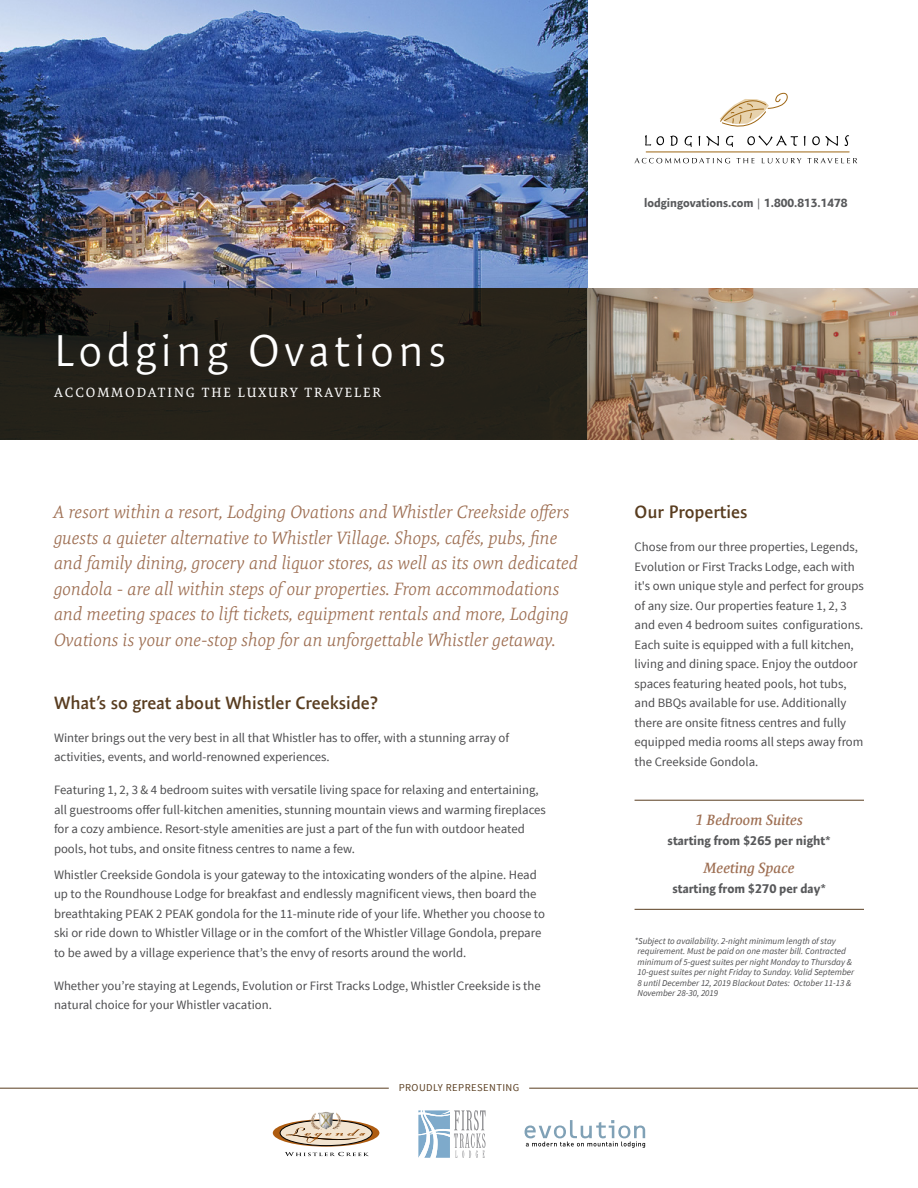
<style>
.page{position:relative;width:918px;height:1188px;background:#fff}
.page>*{position:absolute;margin:0;border:0;box-sizing:border-box;transform-origin:0 0}
.t1{font:300 45px "Expo Sans Pro";letter-spacing:.1em;color:#fff}
.t2{font:italic 300 18px/25.5px "Expo Serif Pro";color:#9e6f53}
.t3{font:600 18px "Expo Sans Pro";color:#593d20}
.t4{font:italic 600 15px "Expo Serif Pro";color:#9e6f53}
.t5{font:13.5px "Expo Serif Pro";letter-spacing:.14em;color:#fff}
.t6{font:12.75px/19.5px "Source Sans Pro";color:#4d4d4f}
.t7{font:700 12.75px "Expo Sans Pro";color:#58595b}
.t8{font:700 12px "Expo Sans Pro";color:#58595b}
.t9{font:10.5px "Source Sans Pro";letter-spacing:.04em;color:#593d20}
.t10{font:italic 9px/10.5px "Source Sans Pro";color:#4d4d4f}
.s1{font-weight:300}
</style>
<div class="page">
<img style="left:0;top:0;width:587px;height:288px">
<div style="left:0;top:288px;width:918px;height:152px;background:#262219"></div>
<img style="left:587px;top:288px;width:331px;height:152px">
<svg style="left:645px;top:135px;width:19px;height:11px"></svg>
<svg style="left:670px;top:136px;width:8px;height:10px"></svg>
<svg style="left:685px;top:136px;width:7px;height:11px"></svg>
<svg style="left:698px;top:136px;width:2px;height:10px"></svg>
<svg style="left:804px;top:136px;width:2px;height:10px"></svg>
<svg style="left:812px;top:136px;width:26px;height:10px"></svg>
<svg style="left:845px;top:135px;width:4px;height:11px"></svg>
<svg style="left:706px;top:93px;width:92px;height:54px"></svg>
<svg style="left:635px;top:158px;width:95px;height:5px"></svg>
<svg style="left:736px;top:158px;width:18px;height:5px"></svg>
<svg style="left:762px;top:158px;width:39px;height:5px"></svg>
<svg style="left:807px;top:158px;width:50px;height:5px"></svg>
<hr style="left:646px;top:151px;width:203px;height:1px;background:#9e6614">
<svg style="left:525px;top:1120px;width:120px;height:28px"></svg>
<svg style="left:418px;top:1110px;width:68px;height:48px"></svg>
<svg style="left:273px;top:1119px;width:106px;height:28px"></svg>
<svg style="left:280px;top:1120px;width:92px;height:26px"></svg>
<div style="left:280px;top:1120px;width:92px;height:26px;border:1px solid #000;border-radius:50%"></div>
<svg style="left:286px;top:1128px;width:79px;height:16px"></svg>
<img style="left:318px;top:1112px;width:21px;height:18px">
<svg style="left:285px;top:1152px;width:84px;height:4px"></svg>
<hr style="left:0;top:1088px;width:389px;height:1px;background:#593d20">
<hr style="left:529px;top:1088px;width:389px;height:1px;background:#593d20">
<hr style="left:635px;top:800px;width:229px;height:1px;background:#593d20">
<hr style="left:635px;top:909px;width:229px;height:1px;background:#593d20">
<h1 class="t1" style="left:54px;top:324px;width:394px">Lodging Ovations</h1>
<p class="t5" style="left:54px;top:385px;width:328px">ACCOMMODATING THE LUXURY TRAVELER</p>
<p class="t2" style="left:54px;top:499px;width:526px">A resort within a resort, Lodging Ovations and Whistler Creekside offers guests a quieter alternative to Whistler Village. Shops, cafés, pubs, fine and family dining, grocery and liquor stores, as well as its own dedicated gondola - are all within steps of our properties. From accommodations and meeting spaces to lift tickets, equipment rentals and more, Lodging Ovations is your one-stop shop for an unforgettable Whistler getaway.</p>
<h2 class="t3" style="left:54px;top:691px;width:326px">What’s so great about Whistler Creekside?</h2>
<p class="t6" style="left:54px;top:728px;width:457px">Winter brings out the very best in all that Whistler has to offer, with a stunning array of activities, events, and world-renowned experiences.</p>
<p class="t6" style="left:54px;top:780px;width:493px">Featuring 1, 2, 3 &amp; 4 bedroom suites with versatile living space for relaxing and entertaining, all guestrooms offer full-kitchen amenities, stunning mountain views and warming fireplaces for a cozy ambience. Resort-style amenities are just a part of the fun with outdoor heated pools, hot tubs, and onsite fitness centres to name a few.</p>
<p class="t6" style="left:54px;top:865px;width:493px">Whistler Creekside Gondola is your gateway to the intoxicating wonders of the alpine. Head up to the Roundhouse Lodge for breakfast and endlessly magnificent views, then board the breathtaking PEAK 2 PEAK gondola for the 11-minute ride of your life. Whether you choose to ski or ride down to Whistler Village or in the comfort of the Whistler Village Gondola, prepare to be awed by a village experience that’s the envy of resorts around the world.</p>
<p class="t6" style="left:54px;top:976px;width:488px">Whether you’re staying at Legends, Evolution or First Tracks Lodge, Whistler Creekside is the natural choice for your Whistler vacation.</p>
<p class="t9" style="left:399px;top:1081px;width:122px">PROUDLY REPRESENTING</p>
<p class="t8" style="left:644px;top:195px;width:205px">lodgingovations.com <span class="s1">|</span> 1.800.813.1478</p>
<h2 class="t3" style="left:635px;top:501px;width:115px">Our Properties</h2>
<p class="t6" style="left:635px;top:538px;width:231px">Chose from our three properties, Legends, Evolution or First Tracks Lodge, each with it's own unique style and perfect for groups of any size. Our properties feature 1, 2, 3 and even 4 bedroom suites configurations.<br>Each suite is equipped with a full kitchen, living and dining space. Enjoy the outdoor spaces featuring heated pools, hot tubs, and BBQs available for use. Additionally there are onsite fitness centres and fully equipped media rooms all steps away from the Creekside Gondola.</p>
<p class="t4" style="left:696px;top:811px;width:109px">1 Bedroom Suites</p>
<p class="t7" style="left:668px;top:832px;width:165px">starting from $265 per night*</p>
<p class="t4" style="left:704px;top:859px;width:92px">Meeting Space</p>
<p class="t7" style="left:672px;top:881px;width:155px">starting from $270 per day*</p>
<p class="t10" style="left:638px;top:935px;width:218px;text-indent:-3px">*Subject to availability. 2-night minimum length of stay requirement. Must be paid on one master bill. Contracted minimum of 5-guest suites per night Monday to Thursday &amp; 10-guest suites per night Friday to Sunday. Valid September 8 until December 12, 2019 Blackout Dates: October 11-13 &amp; November 28-30, 2019</p>
</div>
